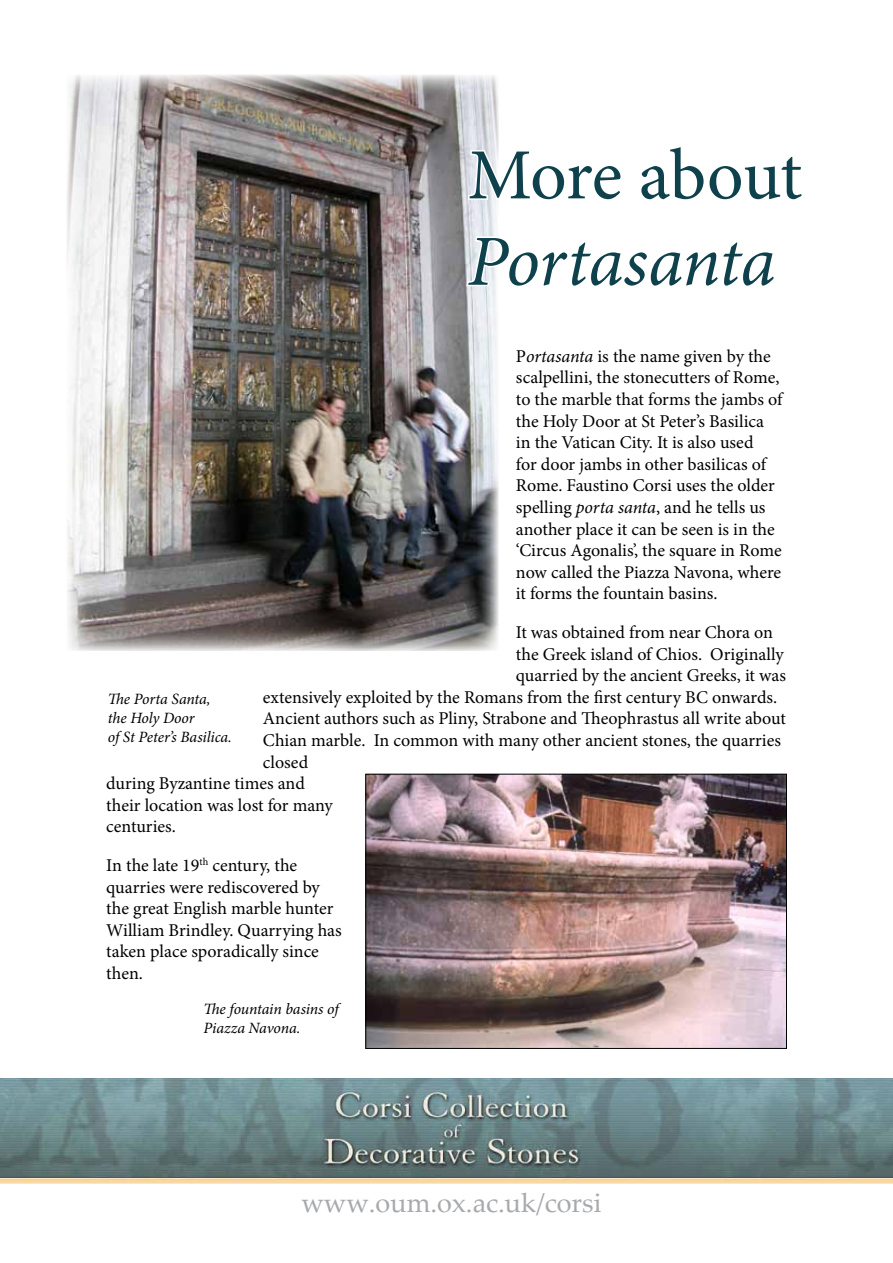
<style>
.page{position:relative;width:893px;height:1263px;background:#fff}
.page>*{position:absolute;margin:0;border:0;box-sizing:border-box;transform-origin:0 0}
.t1{font:italic 72px "Minion Pro";letter-spacing:-.01em;color:#0e414c}
.t2{font:72px "Minion Pro";letter-spacing:-.01em;color:#0e414c}
.t3{font:27px "Palatino Linotype";color:#a7a9ac}
.t4{font:18px/21.6px "Minion Pro";letter-spacing:-.005em;color:#000}
.t5{font:italic 15.75px/18.9px "Minion Pro";letter-spacing:-.01em;color:#000}
.s1{font-style:italic}
</style>
<div class="page">
<img style="left:368px;top:776px;width:417px;height:270px">
<div style="left:366px;top:774px;width:421px;height:274px;border:1px solid #000"></div>
<img style="left:0;top:1078px;width:893px;height:105px">
<img style="left:67px;top:75px;width:432px;height:576px">
<svg style="left:467px;top:149px;width:32px;height:53px"></svg>
<svg style="left:464px;top:234px;width:35px;height:55px"></svg>
<h1 class="t2" style="left:468px;top:127px;width:336px">More about</h1>
<h1 class="t1" style="left:468px;top:213px;width:309px">Portasanta</h1>
<p class="t4" style="left:516px;top:345px;width:268px">P<span class="s1">ortasanta</span> is the name given by the scalpellini, the stonecutters of Rome, to the marble that forms the jambs of the Holy Door at St Peter’s Basilica in the Vatican City. It is also used<br>for door jambs in other basilicas of Rome. Faustino Corsi uses the older spelling <span class="s1">porta santa</span>, and he tells us another place it can be seen is in the ‘Circus Agonalis’, the square in Rome now called the Piazza Navona, where it forms the fountain basins.</p>
<p class="t4" style="left:516px;top:621px;width:259px">It was obtained from near Chora on</p>
<p class="t4" style="left:516px;top:643px;width:269px">the Greek island of Chios. Originally</p>
<p class="t4" style="left:516px;top:665px;width:272px">quarried by the ancient Greeks, it was</p>
<p class="t4" style="left:263px;top:686px;width:516px">extensively exploited by the Romans from the first century BC onwards.</p>
<p class="t4" style="left:263px;top:708px;width:525px">Ancient authors such as Pliny, Strabone and Theophrastus all write about</p>
<p class="t4" style="left:263px;top:729px;width:520px">Chian marble. In common with many other ancient stones, the quarries</p>
<p class="t4" style="left:263px;top:751px;width:47px">closed</p>
<p class="t4" style="left:106px;top:773px;width:200px">during Byzantine times and</p>
<p class="t4" style="left:106px;top:794px;width:228px">their location was lost for many</p>
<p class="t4" style="left:106px;top:816px;width:71px">centuries.</p>
<p class="t4" style="left:106px;top:854px;width:237px">In the late 19<sup>th</sup> century, the quarries were rediscovered by the great English marble hunter<br>William Brindley. Quarrying has taken place sporadically since then.</p>
<p class="t5" style="left:108px;top:689px;width:126px">The Porta Santa, the Holy Door<br>of St Peter’s Basilica.</p>
<p class="t5" style="left:203px;top:1000px;width:137px">The fountain basins of<br>Piazza Navona.</p>
<h2 class="t3" style="left:301px;top:1183px;width:302px">www.oum.ox.ac.uk/corsi</h2>
</div>
